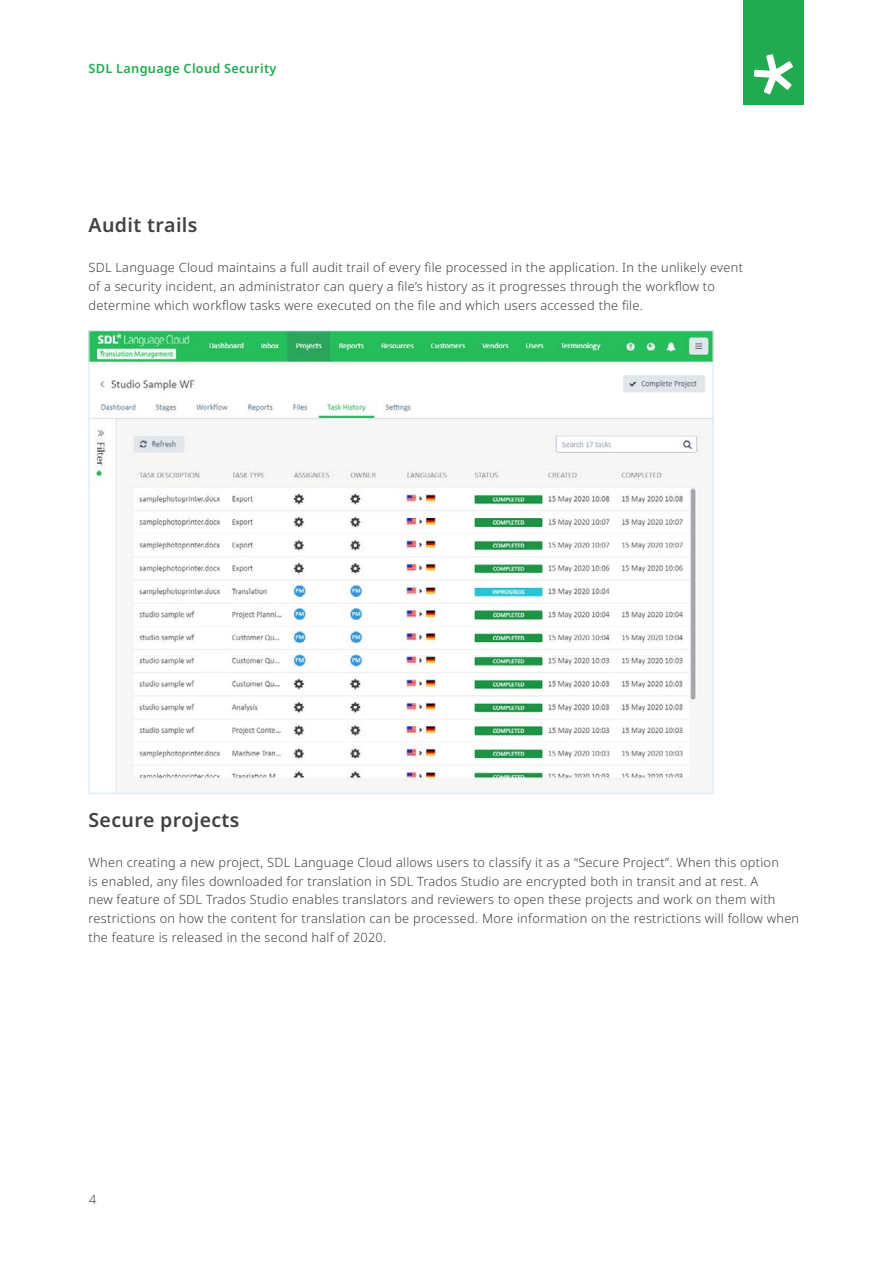
<style>
.page{position:relative;width:893px;height:1263px;background:#fff}
.page>*{position:absolute;margin:0;border:0;box-sizing:border-box;transform-origin:0 0}
.t1{font:600 19.5px "Noto Sans";letter-spacing:.02em;color:#414141}
.t2{font:300 12.75px/18.8px "Noto Sans";letter-spacing:.02em;color:#414141}
.t3{font:600 12.75px "Noto Sans";letter-spacing:.02em;color:#22aa51}
</style>
<div class="page">
<div style="left:743px;top:0;width:60px;height:105px;background:#22aa51"></div>
<svg style="left:754px;top:54px;width:39px;height:40px"></svg>
<img style="left:90px;top:332px;width:622px;height:460px">
<p class="t3" style="left:89px;top:60px;width:189px">SDL Language Cloud Security</p>
<h1 class="t1" style="left:89px;top:211px;width:110px">Audit trails</h1>
<p class="t2" style="left:89px;top:259px;width:656px">SDL Language Cloud maintains a full audit trail of every file processed in the application. In the unlikely event of a security incident, an administrator can query a file’s history as it progresses through the workflow to determine which workflow tasks were executed on the file and which users accessed the file.</p>
<h1 class="t1" style="left:89px;top:806px;width:152px">Secure projects</h1>
<p class="t2" style="left:89px;top:853px;width:712px">When creating a new project, SDL Language Cloud allows users to classify it as a “Secure Project”. When this option<br>is enabled, any files downloaded for translation in SDL Trados Studio are encrypted both in transit and at rest. A<br>new feature of SDL Trados Studio enables translators and reviewers to open these projects and work on them with restrictions on how the content for translation can be processed. More information on the restrictions will follow when the feature is released in the second half of 2020.</p>
<p class="t2" style="left:89px;top:1191px;width:9px">4</p>
</div>
